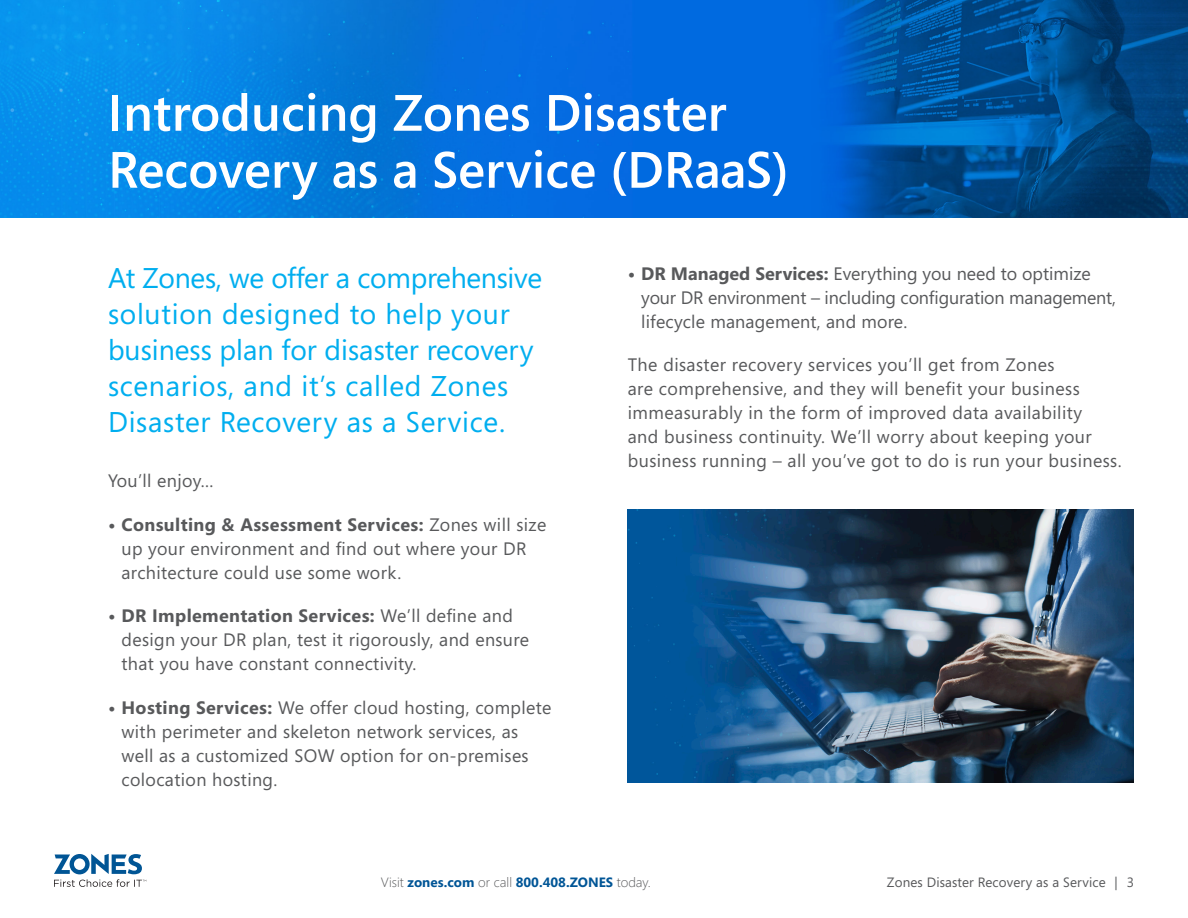
<style>
.page{position:relative;width:1188px;height:918px;background:#fff}
.page>*{position:absolute;margin:0;border:0;box-sizing:border-box;transform-origin:0 0}
.t1{font:600 51px/57px "Segoe";color:#fff}
.Body_Copy_1{font:28.5px/36px "Segoe";letter-spacing:.025em;color:#00aeef}
.Body_Copy_1-2{font:18px/24px "Segoe";letter-spacing:.02em;color:#58595b}
.Body_Copy_1-3{font:18px/24px "Segoe";letter-spacing:-.005em;color:#58595b}
.t2{font:700 13.5px "Segoe";color:#005596}
.t3{font:13.5px "Segoe";letter-spacing:.01em;color:#58595b}
.s1{font-weight:700}
.s2{font-weight:300;color:#58595b}
</style>
<div class="page">
<svg style="left:54px;top:854px;width:92px;height:33px"></svg>
<img style="left:0;top:0;width:1188px;height:218px">
<img style="left:628px;top:510px;width:506px;height:273px">
<h1 class="t1" style="left:108px;top:85px;width:682px">Introducing Zones Disaster<br>Recovery as a Service (DRaaS)</h1>
<p class="Body_Copy_1" style="left:108px;top:259px;width:436px">At Zones, we offer a comprehensive solution designed to help your business plan for disaster recovery scenarios, and it’s called Zones Disaster Recovery as a Service.</p>
<p class="Body_Copy_1-2" style="left:108px;top:468px;width:107px">You’ll enjoy...</p>
<p class="Body_Copy_1-2" style="left:122px;top:512px;width:426px;text-indent:-14px"><span class="s1">• Consulting &amp; Assessment Services:</span> Zones will size up your environment and find out where your DR architecture could use some work.</p>
<p class="Body_Copy_1-2" style="left:122px;top:603px;width:409px;text-indent:-14px"><span class="s1">• DR Implementation Services:</span> We’ll define and design your DR plan, test it rigorously, and ensure that you have constant connectivity.</p>
<p class="Body_Copy_1-2" style="left:122px;top:695px;width:431px;text-indent:-14px"><span class="s1">• Hosting Services:</span> We offer cloud hosting, complete with perimeter and skeleton network services, as well as a customized SOW option for on-premises colocation hosting.</p>
<p class="Body_Copy_1-3" style="left:641px;top:261px;width:476px;text-indent:-14px"><span class="s1">• DR Managed Services:</span> Everything you need to optimize your DR environment – including configuration management, lifecycle management, and more.</p>
<p class="Body_Copy_1-2" style="left:628px;top:352px;width:495px">The disaster recovery services you’ll get from Zones<br>are comprehensive, and they will benefit your business immeasurably in the form of improved data availability<br>and business continuity. We’ll worry about keeping your business running – all you’ve got to do is run your business.</p>
<p class="t2" style="left:381px;top:873px;width:271px"><span class="s2">Visit</span> zones.com <span class="s2">or call</span> 800.408.ZONES <span class="s2">today.</span></p>
<p class="t3" style="left:887px;top:873px;width:249px">Zones Disaster Recovery as a Service | 3</p>
</div>
